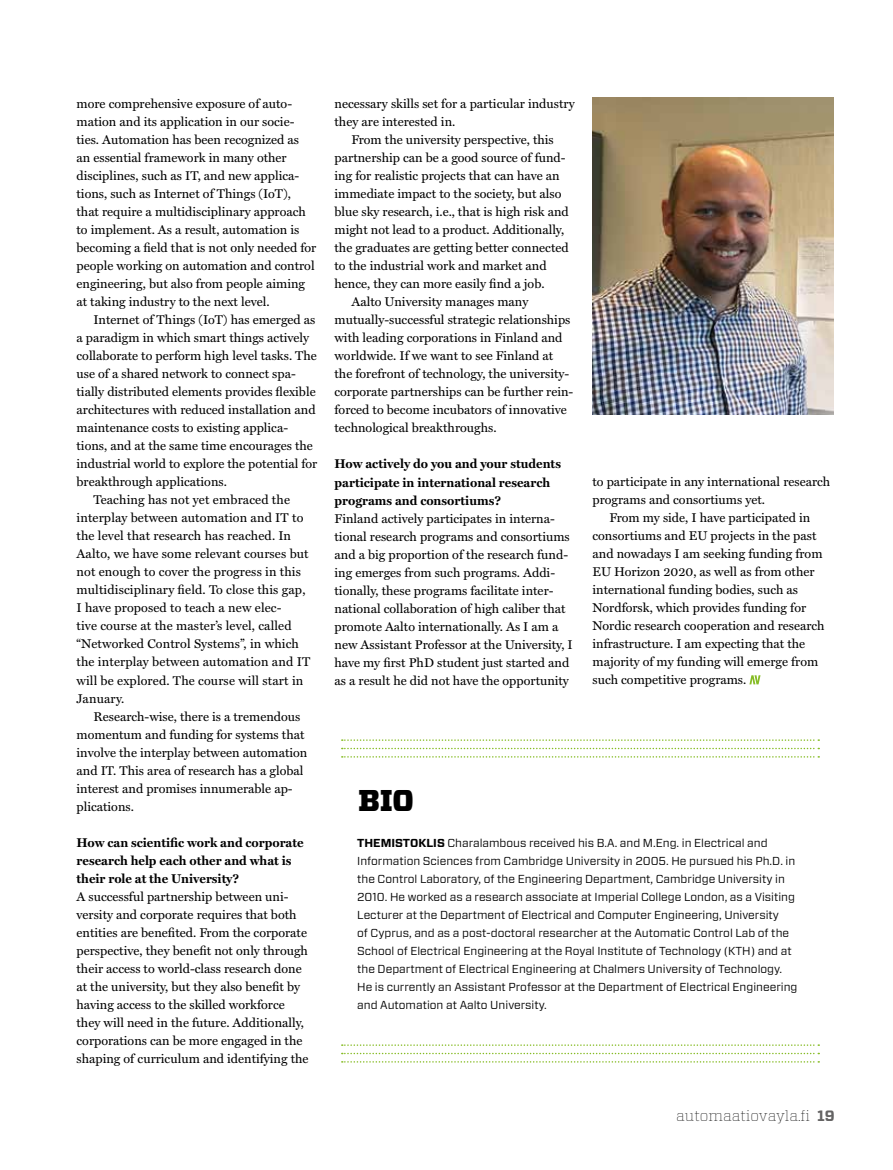
<style>
.page{position:relative;width:893px;height:1170px;background:#fff}
.page>*{position:absolute;margin:0;border:0;box-sizing:border-box;transform-origin:0 0}
.t1{font:900 30px "Vitesse";color:#000}
.t2{font:100 15px "Vitesse";color:#000}
.t3{font:12.75px/18px "Miller Text";color:#000}
.t4{font:700 12.75px/18px "Miller Text";color:#000}
.t5{font:11.55px/18px "Forza";color:#000}
.s1{font-weight:700}
.s2{font-weight:700;color:#646363}
</style>
<div class="page">
<svg style="left:342px;top:739px;width:477px;height:1px"></svg>
<svg style="left:342px;top:747px;width:477px;height:2px"></svg>
<svg style="left:342px;top:756px;width:477px;height:1px"></svg>
<svg style="left:342px;top:1044px;width:477px;height:1px"></svg>
<svg style="left:342px;top:1052px;width:477px;height:2px"></svg>
<svg style="left:342px;top:1061px;width:477px;height:1px"></svg>
<svg style="left:749px;top:675px;width:11px;height:9px"></svg>
<img style="left:592px;top:98px;width:241px;height:316px">
<p class="t3" style="left:77px;top:95px;width:241px">more comprehensive exposure of auto&shy;mation and its application in our socie&shy;ties. Automation has been recognized as<br>an essential framework in many other disciplines, such as IT, and new applica&shy;tions, such as Internet of Things (IoT), that require a multidisciplinary approach to implement. As a result, automation is becoming a field that is not only needed for people working on automation and control engineering, but also from people aiming at taking industry to the next level.</p>
<p class="t3" style="left:94px;top:311px;width:223px">Internet of Things (IoT) has emerged as</p>
<p class="t3" style="left:77px;top:329px;width:234px">a paradigm in which smart things actively</p>
<p class="t3" style="left:77px;top:347px;width:242px">collaborate to perform high level tasks. The</p>
<p class="t3" style="left:77px;top:365px;width:221px">use of a shared network to connect spa-</p>
<p class="t3" style="left:77px;top:383px;width:241px">tially distributed elements provides flexible</p>
<p class="t3" style="left:77px;top:401px;width:241px">architectures with reduced installation and</p>
<p class="t3" style="left:77px;top:419px;width:213px">maintenance costs to existing applica-</p>
<p class="t3" style="left:77px;top:437px;width:238px">tions, and at the same time encourages the</p>
<p class="t3" style="left:77px;top:455px;width:242px">industrial world to explore the potential for</p>
<p class="t3" style="left:77px;top:473px;width:152px">breakthrough applications.</p>
<p class="t3" style="left:94px;top:491px;width:198px">Teaching has not yet embraced the</p>
<p class="t3" style="left:77px;top:509px;width:228px">interplay between automation and IT to</p>
<p class="t3" style="left:77px;top:527px;width:216px">the level that research has reached. In</p>
<p class="t3" style="left:77px;top:545px;width:234px">Aalto, we have some relevant courses but</p>
<p class="t3" style="left:77px;top:563px;width:226px">not enough to cover the progress in this</p>
<p class="t3" style="left:77px;top:581px;width:230px">multidisciplinary field. To close this gap,</p>
<p class="t3" style="left:77px;top:599px;width:206px">I have proposed to teach a new elec-</p>
<p class="t3" style="left:77px;top:617px;width:217px">tive course at the master’s level, called</p>
<p class="t3" style="left:77px;top:635px;width:224px">“Networked Control Systems”, in which</p>
<p class="t3" style="left:77px;top:653px;width:235px">the interplay between automation and IT</p>
<p class="t3" style="left:77px;top:671px;width:228px">will be explored. The course will start in</p>
<p class="t3" style="left:77px;top:689px;width:49px">January.</p>
<p class="t3" style="left:94px;top:707px;width:208px">Research-wise, there is a tremendous</p>
<p class="t3" style="left:77px;top:725px;width:229px">momentum and funding for systems that</p>
<p class="t3" style="left:77px;top:743px;width:232px">involve the interplay between automation</p>
<p class="t3" style="left:77px;top:761px;width:228px">and IT. This area of research has a global</p>
<p class="t3" style="left:77px;top:779px;width:218px">interest and promises innumerable ap-</p>
<p class="t3" style="left:77px;top:797px;width:59px">plications.</p>
<p class="t4" style="left:77px;top:833px;width:229px">How can scientific work and corporate research help each other and what is their role at the University?</p>
<p class="t3" style="left:77px;top:887px;width:234px">A successful partnership between uni&shy;versity and corporate requires that both entities are benefited. From the corporate perspective, they benefit not only through their access to world-class research done at the university, but they also benefit by having access to the skilled workforce they will need in the future. Additionally, corporations can be more engaged in the shaping of curriculum and identifying the</p>
<p class="t3" style="left:334px;top:95px;width:242px">necessary skills set for a particular industry</p>
<p class="t3" style="left:334px;top:113px;width:122px">they are interested in.</p>
<p class="t3" style="left:352px;top:131px;width:204px">From the university perspective, this</p>
<p class="t3" style="left:334px;top:149px;width:233px">partnership can be a good source of fund-</p>
<p class="t3" style="left:334px;top:167px;width:227px">ing for realistic projects that can have an</p>
<p class="t3" style="left:334px;top:185px;width:228px">immediate impact to the society, but also</p>
<p class="t3" style="left:334px;top:203px;width:236px">blue sky research, i.e., that is high risk and</p>
<p class="t3" style="left:334px;top:221px;width:231px">might not lead to a product. Additionally,</p>
<p class="t3" style="left:334px;top:239px;width:236px">the graduates are getting better connected</p>
<p class="t3" style="left:334px;top:257px;width:214px">to the industrial work and market and</p>
<p class="t3" style="left:334px;top:275px;width:212px">hence, they can more easily find a job.</p>
<p class="t3" style="left:352px;top:293px;width:178px">Aalto University manages many</p>
<p class="t3" style="left:334px;top:311px;width:237px">mutually-successful strategic relationships</p>
<p class="t3" style="left:334px;top:329px;width:230px">with leading corporations in Finland and</p>
<p class="t3" style="left:334px;top:347px;width:220px">worldwide. If we want to see Finland at</p>
<p class="t3" style="left:334px;top:365px;width:236px">the forefront of technology, the university-</p>
<p class="t3" style="left:334px;top:383px;width:240px">corporate partnerships can be further rein-</p>
<p class="t3" style="left:334px;top:401px;width:234px">forced to become incubators of innovative</p>
<p class="t3" style="left:334px;top:419px;width:163px">technological breakthroughs.</p>
<p class="t4" style="left:334px;top:455px;width:228px">How actively do you and your students participate in international research programs and consortiums?</p>
<p class="t3" style="left:334px;top:509px;width:240px">Finland actively participates in interna&shy;tional research programs and consortiums and a big proportion of the research fund&shy;ing emerges from such programs. Addi&shy;tionally, these programs facilitate inter&shy;national collaboration of high caliber that promote Aalto internationally. As I am a new Assistant Professor at the University, I have my first PhD student just started and as a result he did not have the opportunity</p>
<p class="t3" style="left:592px;top:473px;width:239px">to participate in any international research</p>
<p class="t3" style="left:592px;top:491px;width:174px">programs and consortiums yet.</p>
<p class="t3" style="left:609px;top:509px;width:202px">From my side, I have participated in</p>
<p class="t3" style="left:592px;top:527px;width:225px">consortiums and EU projects in the past</p>
<p class="t3" style="left:592px;top:545px;width:232px">and nowadays I am seeking funding from</p>
<p class="t3" style="left:592px;top:563px;width:224px">EU Horizon 2020, as well as from other</p>
<p class="t3" style="left:592px;top:581px;width:207px">international funding bodies, such as</p>
<p class="t3" style="left:592px;top:599px;width:215px">Nordforsk, which provides funding for</p>
<p class="t3" style="left:592px;top:617px;width:234px">Nordic research cooperation and research</p>
<p class="t3" style="left:592px;top:635px;width:214px">infrastructure. I am expecting that the</p>
<p class="t3" style="left:592px;top:653px;width:227px">majority of my funding will emerge from</p>
<p class="t3" style="left:592px;top:671px;width:155px">such competitive programs.</p>
<h1 class="t1" style="left:359px;top:780px;width:57px">BIO</h1>
<p class="t5" style="left:357px;top:833px;width:442px"><span class="s1">THEMISTOKLIS</span> Charalambous received his B.A. and M.Eng. in Electrical and Information Sciences from Cambridge University in 2005. He pursued his Ph.D. in the Control Laboratory, of the Engineering Department, Cambridge University in 2010. He worked as a research associate at Imperial College London, as a Visiting Lecturer at the Department of Electrical and Computer Engineering, University<br>of Cyprus, and as a post-doctoral researcher at the Automatic Control Lab of the School of Electrical Engineering at the Royal Institute of Technology (KTH) and at the Department of Electrical Engineering at Chalmers University of Technology.<br>He is currently an Assistant Professor at the Department of Electrical Engineering and Automation at Aalto University.</p>
<p class="t2" style="left:676px;top:1105px;width:160px">automaatiovayla.fi <span class="s2">19</span></p>
</div>
